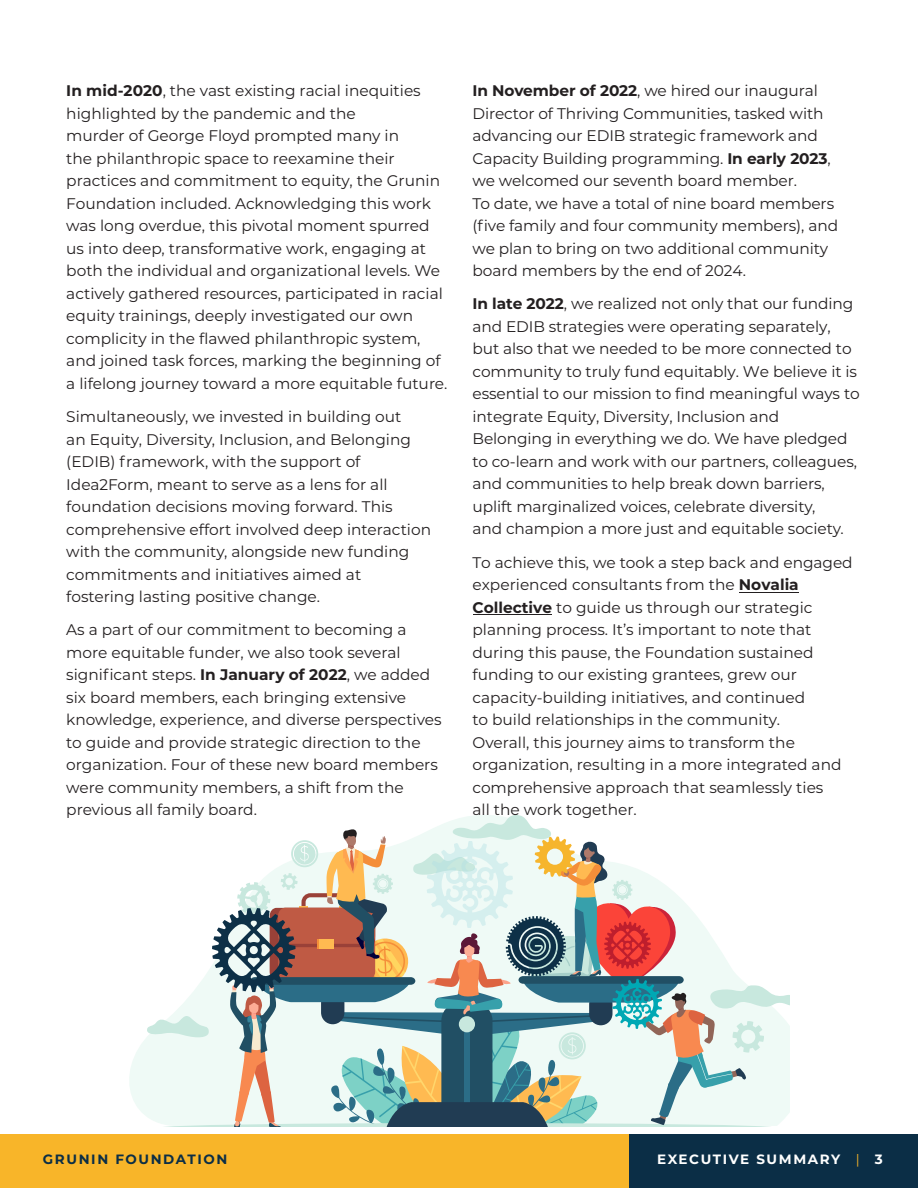
<style>
.page{position:relative;width:918px;height:1188px;background:#fff}
.page>*{position:absolute;margin:0;border:0;box-sizing:border-box;transform-origin:0 0}
.copy_text{font:15.3px/22.5px "Montserrat";color:#231f20}
.t1{font:700 13.5px "Montserrat";letter-spacing:.115em;color:#fff}
.t2{font:700 13.5px "Montserrat";letter-spacing:.12em;color:#0b2e46}
.s1{font-weight:700}
.s2{font-weight:400;color:#f8b529}
</style>
<div class="page">
<div style="left:0;top:1134px;width:918px;height:54px;background:#f8b529"></div>
<div style="left:630px;top:1134px;width:288px;height:54px;background:#0b2e46"></div>
<svg style="left:144px;top:815px;width:645px;height:311px"></svg>
<hr style="left:739px;top:592px;width:59px;height:1px;background:#231f20">
<hr style="left:473px;top:615px;width:79px;height:1px;background:#231f20">
<p class="copy_text" style="left:66px;top:78px;width:383px"><span class="s1">In mid-2020</span>, the vast existing racial inequities highlighted by the pandemic and the<br>murder of George Floyd prompted many in<br>the philanthropic space to reexamine their practices and commitment to equity, the Grunin Foundation included. Acknowledging this work was long overdue, this pivotal moment spurred us into deep, transformative work, engaging at both the individual and organizational levels. We actively gathered resources, participated in racial equity trainings, deeply investigated our own complicity in the flawed philanthropic system, and joined task forces, marking the beginning of a lifelong journey toward a more equitable future.</p>
<p class="copy_text" style="left:66px;top:405px;width:366px">Simultaneously, we invested in building out<br>an Equity, Diversity, Inclusion, and Belonging (EDIB) framework, with the support of Idea2Form, meant to serve as a lens for all foundation decisions moving forward. This comprehensive effort involved deep interaction with the community, alongside new funding commitments and initiatives aimed at fostering lasting positive change.</p>
<p class="copy_text" style="left:66px;top:618px;width:377px">As a part of our commitment to becoming a more equitable funder, we also took several significant steps. <span class="s1">In January of 2022</span>, we added six board members, each bringing extensive knowledge, experience, and diverse perspectives to guide and provide strategic direction to the organization. Four of these new board members were community members, a shift from the previous all family board.</p>
<p class="copy_text" style="left:472px;top:79px;width:367px"><span class="s1">In November of 2022</span>, we hired our inaugural Director of Thriving Communities, tasked with advancing our EDIB strategic framework and Capacity Building programming. <span class="s1">In early 2023</span>, we welcomed our seventh board member.<br>To date, we have a total of nine board members (five family and four community members), and we plan to bring on two additional community board members by the end of 2024.</p>
<p class="copy_text" style="left:472px;top:292px;width:389px"><span class="s1">In late 2022</span>, we realized not only that our funding and EDIB strategies were operating separately, but also that we needed to be more connected to community to truly fund equitably. We believe it is essential to our mission to find meaningful ways to integrate Equity, Diversity, Inclusion and Belonging in everything we do. We have pledged to co-learn and work with our partners, colleagues, and communities to help break down barriers, uplift marginalized voices, celebrate diversity,<br>and champion a more just and equitable society.</p>
<p class="copy_text" style="left:472px;top:551px;width:382px">To achieve this, we took a step back and engaged experienced consultants from the <span class="s1">Novalia Collective</span> to guide us through our strategic planning process. It’s important to note that during this pause, the Foundation sustained funding to our existing grantees, grew our capacity-building initiatives, and continued<br>to build relationships in the community.<br>Overall, this journey aims to transform the organization, resulting in a more integrated and comprehensive approach that seamlessly ties<br>all the work together.</p>
<p class="t2" style="left:43px;top:1150px;width:186px">GRUNIN FOUNDATION</p>
<p class="t1" style="left:657px;top:1150px;width:227px">EXECUTIVE SUMMARY <span class="s2">|</span> 3</p>
</div>
